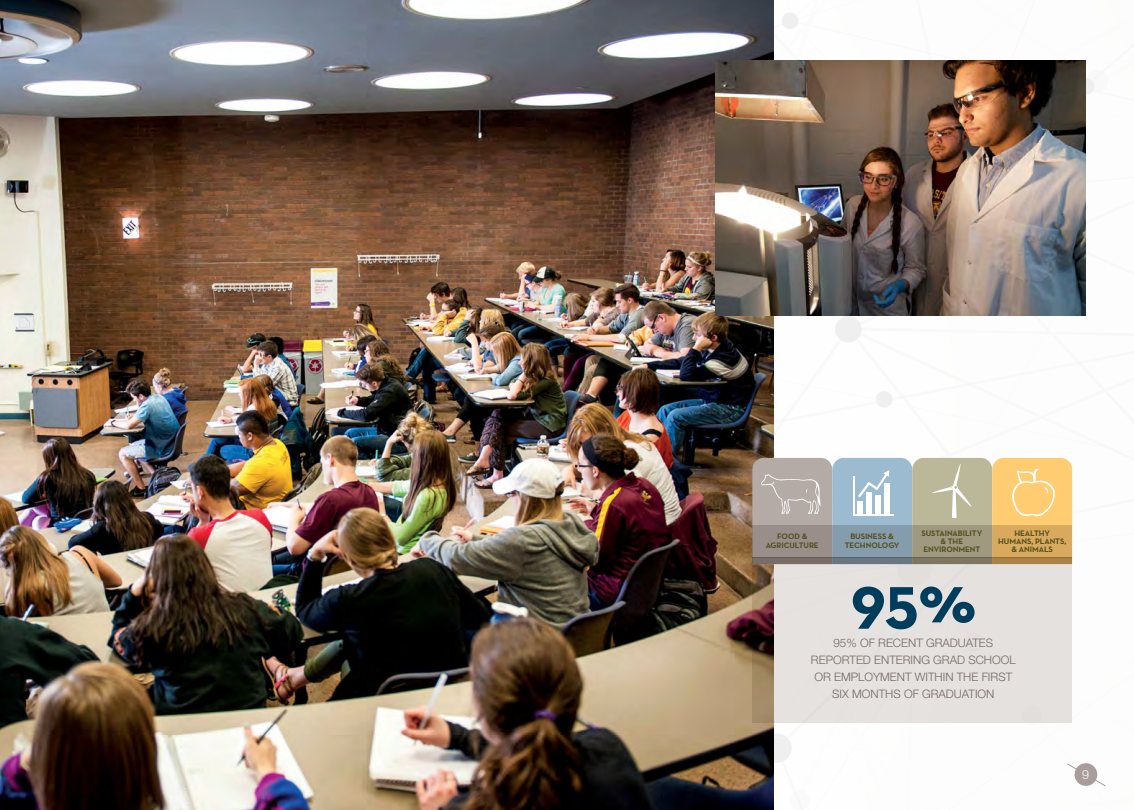
<style>
.page{position:relative;width:1134px;height:810px;background:#fff}
.page>*{position:absolute;margin:0;border:0;box-sizing:border-box;transform-origin:0 0}
.t1{font:700 67.5px "Neutraface Text";color:#003d5d}
.t2{font:300 12.6px "Helvetica Neue";color:#fff}
.t3{font:300 11.7px/16.8px "Helvetica Neue";color:#756761;text-align:center}
.t4{font:700 8.1px/8.1px "Neutraface Text";letter-spacing:-.01em;color:#565024;text-align:center}
</style>
<div class="page">
<img style="left:0;top:0;width:1106px;height:810px">
<svg style="left:752px;top:558px;width:320px;height:6px;background:#827764"></svg>
<div style="left:752px;top:564px;width:320px;height:159px;background:#e3dfdd"></div>
<p class="t4" style="left:766px;top:532px;width:55px;line-height:9px">FOOD &amp;<br>AGRICULTURE</p>
<p class="t4" style="left:845px;top:532px;width:56px;line-height:9px">BUSINESS &amp;<br>TECHNOLOGY</p>
<p class="t4" style="left:922px;top:529px;width:62px">SUSTAINABILITY &amp; THE<br>ENVIRONMENT</p>
<p class="t4" style="left:998px;top:529px;width:70px">HEALTHY<br>HUMANS, PLANTS, &amp; ANIMALS</p>
<h1 class="t1" style="left:850px;top:556px;width:127px">95%</h1>
<h3 class="t3" style="left:811px;top:651px;width:206px">REPORTED ENTERING GRAD SCHOOL<br>OR EMPLOYMENT WITHIN THE FIRST<br>SIX MONTHS OF GRADUATION</h3>
<h3 class="t3" style="left:833px;top:635px;width:161px">95% OF RECENT GRADUATES</h3>
<h2 class="t2" style="left:1082px;top:766px;width:8px">9</h2>
</div>
